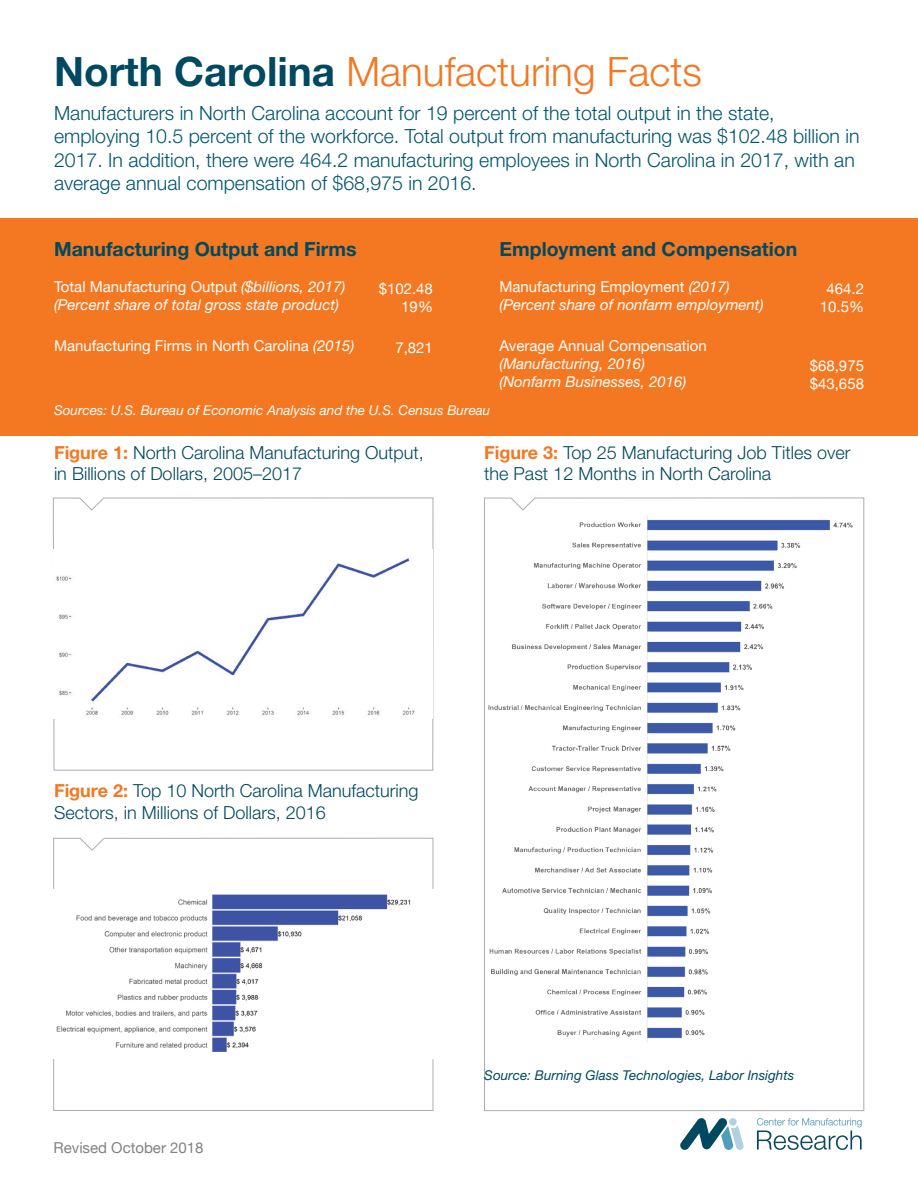
<style>
.page{position:relative;width:918px;height:1188px;background:#fff}
.page>*{position:absolute;margin:0;border:0;box-sizing:border-box;transform-origin:0 0}
.t1{font:300 40.5px "Helvetica Neue";color:#f47721}
.t2{font:300 19.5px/23.4px "Helvetica Neue";color:#00566f}
.t3{font:700 19.5px "Helvetica Neue";color:#004960}
.t4{font:300 18px/21.6px "Helvetica Neue";color:#004960}
.t5{font:italic 15px/18px "Helvetica Neue";color:#fff}
.t6{font:15px/18px "Helvetica Neue";color:#fff;text-align:right}
.t7{font:15px "Helvetica Neue";color:#808285}
.t8{font:italic 13.5px "Helvetica Neue";color:#fff}
.t9{font:italic 13.5px "Helvetica Neue";color:#004960}
.s1{font-weight:700;color:#004960}
.s2{font-style:normal}
.s3{font-style:italic}
.s4{font-weight:700;color:#f47721}
</style>
<div class="page">
<svg style="left:53px;top:498px;width:380px;height:273px"></svg>
<svg style="left:53px;top:838px;width:380px;height:273px"></svg>
<div style="left:0;top:218px;width:918px;height:218px;background:#f47721"></div>
<img style="left:53px;top:550px;width:380px;height:168px">
<img style="left:53px;top:890px;width:380px;height:169px">
<svg style="left:757px;top:1118px;width:105px;height:32px"></svg>
<svg style="left:680px;top:1118px;width:64px;height:32px"></svg>
<div style="left:729px;top:1118px;width:8px;height:8px;background:#b1d0e2;border-radius:50%"></div>
<svg style="left:484px;top:498px;width:380px;height:613px"></svg>
<img style="left:485px;top:498px;width:378px;height:561px">
<h1 class="t1" style="left:54px;top:47px;width:650px"><span class="s1">North Carolina</span> Manufacturing Facts</h1>
<p class="t2" style="left:54px;top:101px;width:807px">Manufacturers in North Carolina account for 19 percent of the total output in the state, employing 10.5 percent of the workforce. Total output from manufacturing was $102.48 billion in 2017. In addition, there were 464.2 manufacturing employees in North Carolina in 2017, with an average annual compensation of $68,975 in 2016.</p>
<p class="t3" style="left:54px;top:237px;width:304px">Manufacturing Output and Firms</p>
<p class="t5" style="left:54px;top:278px;width:293px"><span class="s2">Total Manufacturing Output</span> ($billions, 2017) (Percent share of total gross state product)</p>
<p class="t6" style="left:54px;top:336px;width:302px">Manufacturing Firms in North Carolina <span class="s3">(2015)</span></p>
<p class="t6" style="left:379px;top:280px;width:56px">$102.48<br>19%</p>
<p class="t6" style="left:395px;top:338px;width:39px">7,821</p>
<p class="t3" style="left:499px;top:237px;width:299px">Employment and Compensation</p>
<p class="t5" style="left:500px;top:278px;width:266px"><span class="s2">Manufacturing Employment</span> (2017) (Percent share of nonfarm employment)</p>
<p class="t6" style="left:500px;top:336px;width:209px">Average Annual Compensation</p>
<p class="t5" style="left:500px;top:354px;width:188px">(Manufacturing, 2016) (Nonfarm Businesses, 2016)</p>
<p class="t6" style="left:820px;top:280px;width:46px;text-align:center">464.2<br>10.5%</p>
<p class="t6" style="left:810px;top:356px;width:56px;text-align:left">$68,975 $43,658</p>
<p class="t8" style="left:54px;top:402px;width:438px">Sources: U.S. Bureau of Economic Analysis and the U.S. Census Bureau</p>
<p class="t4" style="left:54px;top:441px;width:371px"><span class="s4">Figure 1:</span> North Carolina Manufacturing Output, in Billions of Dollars, 2005–2017</p>
<p class="t4" style="left:484px;top:441px;width:368px"><span class="s4">Figure 3:</span> Top 25 Manufacturing Job Titles over the Past 12 Months in North Carolina</p>
<p class="t4" style="left:54px;top:779px;width:366px"><span class="s4">Figure 2:</span> Top 10 North Carolina Manufacturing<br>Sectors, in Millions of Dollars, 2016</p>
<p class="t7" style="left:54px;top:1138px;width:152px">Revised October 2018</p>
<p class="t9" style="left:484px;top:1067px;width:311px">Source: Burning Glass Technologies, Labor Insights</p>
</div>
